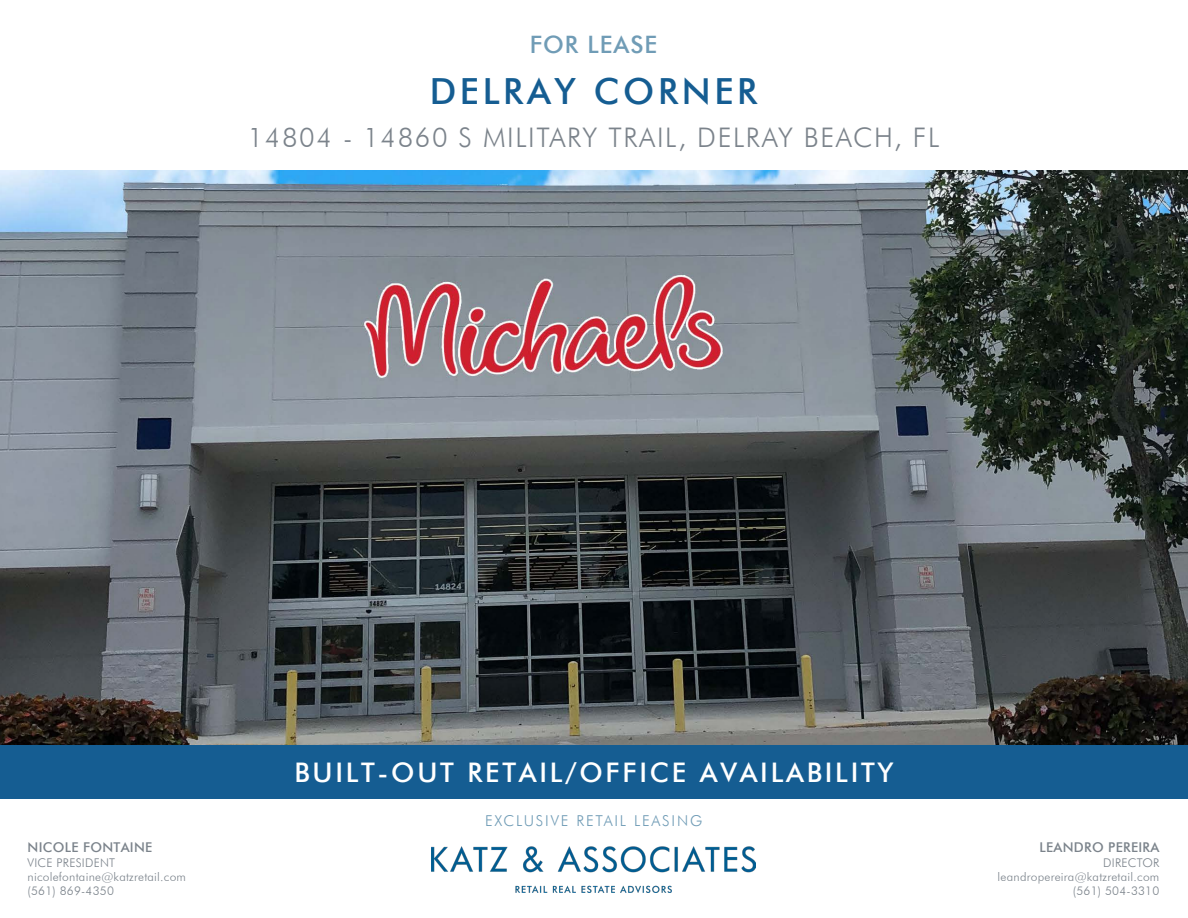
<style>
.page{position:relative;width:1188px;height:918px;background:#fff}
.page>*{position:absolute;margin:0;border:0;box-sizing:border-box;transform-origin:0 0}
.t1{font:500 36px "Futura BT";letter-spacing:.1em;color:#155d92}
.t2{font:300 27px "Futura BT";letter-spacing:.06em;color:#7b838b}
.t3{font:500 27px "Futura BT";letter-spacing:.1em;color:#fff}
.t4{font:500 24px "Futura BT";letter-spacing:.04em;color:#709cb6}
.t5{font:300 15px "Futura BT";letter-spacing:.12em;color:#709cb6}
.t6{font:500 13.5px "Futura BT";letter-spacing:.02em;color:#7b838b}
.t7{font:300 12px "Futura BT";letter-spacing:.02em;color:#7b838b}
</style>
<div class="page">
<img style="left:0;top:170px;width:1188px;height:576px">
<div style="left:0;top:746px;width:1188px;height:54px;background:#155d92"></div>
<img style="left:432px;top:846px;width:324px;height:46px">
<p class="t4" style="left:530px;top:30px;width:129px">FOR LEASE</p>
<p class="t1" style="left:430px;top:70px;width:329px">DELRAY CORNER</p>
<p class="t2" style="left:248px;top:121px;width:693px">14804 - 14860 S MILITARY TRAIL, DELRAY BEACH, FL</p>
<p class="t6" style="left:28px;top:839px;width:126px">NICOLE FONTAINE</p>
<p class="t7" style="left:28px;top:855px;width:89px">VICE PRESIDENT</p>
<p class="t7" style="left:28px;top:870px;width:160px">nicolefontaine@katzretail.com</p>
<p class="t7" style="left:28px;top:884px;width:88px">(561) 869-4350</p>
<p class="t3" style="left:294px;top:756px;width:601px">BUILT-OUT RETAIL/OFFICE AVAILABILITY</p>
<p class="t5" style="left:485px;top:811px;width:219px">EXCLUSIVE RETAIL LEASING</p>
<p class="t6" style="left:1040px;top:839px;width:121px">LEANDRO PEREIRA</p>
<p class="t7" style="left:1103px;top:855px;width:58px">DIRECTOR</p>
<p class="t7" style="left:998px;top:870px;width:163px">leandropereira@katzretail.com</p>
<p class="t7" style="left:1073px;top:884px;width:88px">(561) 504-3310</p>
</div>
